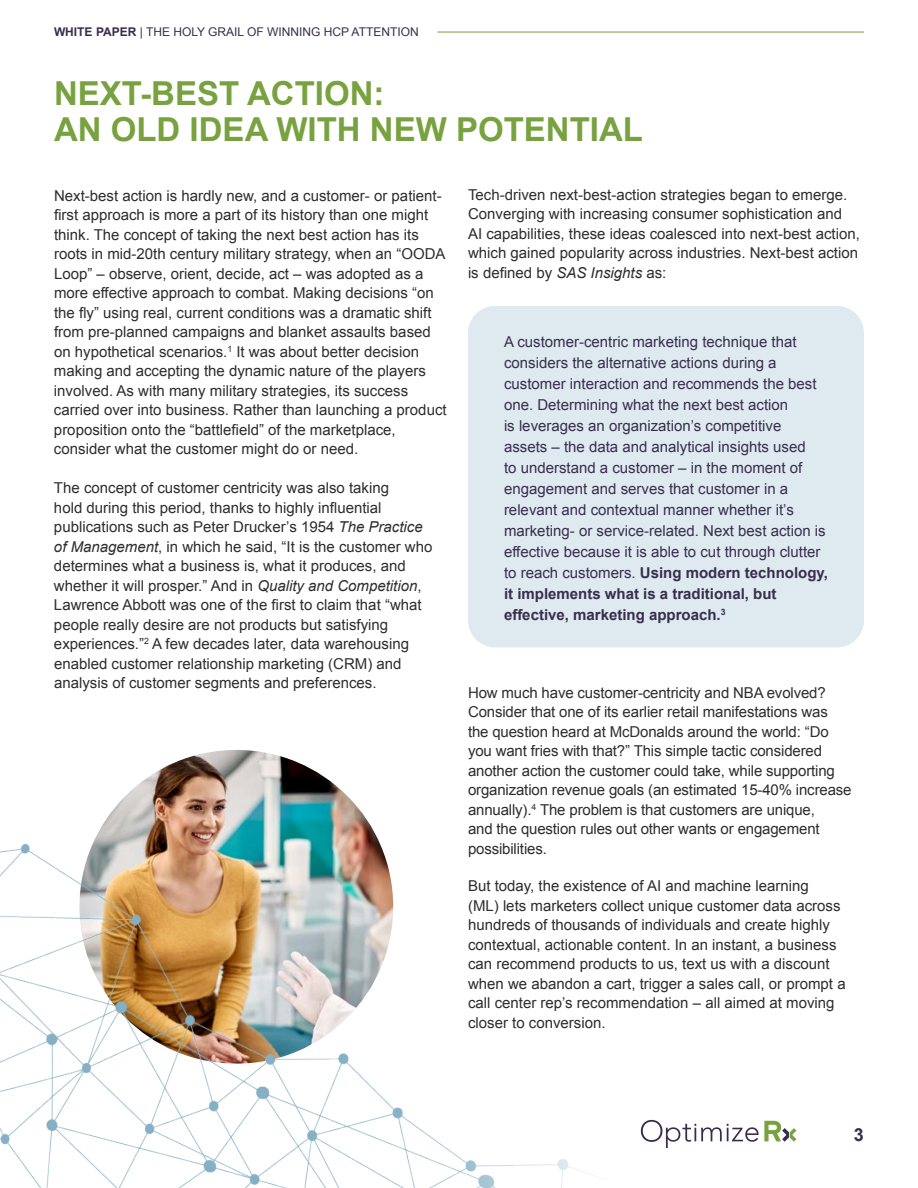
<style>
.page{position:relative;width:918px;height:1188px;background:#fff}
.page>*{position:absolute;margin:0;border:0;box-sizing:border-box;transform-origin:0 0}
.t1{font:700 33px/36px "Arial";color:#78a240}
.t2{font:700 18px "Arial";color:#382e4c}
.t3{font:15px/19.5px "Arial";color:#2d2d2d}
.t4{font:15px/21px "Arial";color:#382e4c}
.t5{font:12px "Arial";color:#382e4c}
.s1{font-weight:700}
.s2{font-style:italic}
</style>
<div class="page">
<svg style="left:641px;top:1120px;width:155px;height:28px"></svg>
<hr style="left:437px;top:32px;width:427px;height:1px;background:#78a240">
<div style="left:468px;top:306px;width:396px;height:341px;background:#deeaf0;border-radius:27px"></div>
<img style="left:0;top:624px;width:607px;height:564px">
<p class="t5" style="left:54px;top:24px;width:366px"><span class="s1">WHITE PAPER</span> | THE HOLY GRAIL OF WINNING HCP ATTENTION</p>
<p class="t1" style="left:54px;top:77px;width:591px">NEXT-BEST ACTION:<br>AN OLD IDEA WITH NEW POTENTIAL</p>
<p class="t3" style="left:54px;top:186px;width:394px">Next-best action is hardly new, and a customer- or patient&shy;first approach is more a part of its history than one might think. The concept of taking the next best action has its roots in mid-20th century military strategy, when an “OODA Loop” – observe, orient, decide, act – was adopted as a more effective approach to combat. Making decisions “on the fly” using real, current conditions was a dramatic shift from pre-planned campaigns and blanket assaults based on hypothetical scenarios.<sup>1</sup> It was about better decision making and accepting the dynamic nature of the players involved. As with many military strategies, its success carried over into business. Rather than launching a product proposition onto the “battlefield” of the marketplace, consider what the customer might do or need.</p>
<p class="t3" style="left:54px;top:478px;width:380px">The concept of customer centricity was also taking<br>hold during this period, thanks to highly influential publications such as Peter Drucker’s 1954 <span class="s2">The Practice of Management</span>, in which he said, “It is the customer who determines what a business is, what it produces, and whether it will prosper.” And in <span class="s2">Quality and Competition</span>, Lawrence Abbott was one of the first to claim that “what people really desire are not products but satisfying experiences.”<sup>2</sup> A few decades later, data warehousing enabled customer relationship marketing (CRM) and analysis of customer segments and preferences.</p>
<p class="t3" style="left:468px;top:185px;width:393px">Tech-driven next-best-action strategies began to emerge.<br>Converging with increasing consumer sophistication and AI capabilities, these ideas coalesced into next-best action, which gained popularity across industries. Next-best action is defined by <span class="s2">SAS Insights</span> as:</p>
<p class="t4" style="left:504px;top:331px;width:325px">A customer-centric marketing technique that considers the alternative actions during a customer interaction and recommends the best one. Determining what the next best action<br>is leverages an organization’s competitive assets – the data and analytical insights used<br>to understand a customer – in the moment of engagement and serves that customer in a relevant and contextual manner whether it’s marketing- or service-related. Next best action is effective because it is able to cut through clutter to reach customers. <span class="s1">Using modern technology, it implements what is a traditional, but effective, marketing approach.</span><sup>3</sup></p>
<p class="t3" style="left:468px;top:683px;width:385px">How much have customer-centricity and NBA evolved?<br>Consider that one of its earlier retail manifestations was the question heard at McDonalds around the world: “Do you want fries with that?” This simple tactic considered another action the customer could take, while supporting organization revenue goals (an estimated 15-40% increase annually).<sup>4</sup> The problem is that customers are unique,<br>and the question rules out other wants or engagement possibilities.</p>
<p class="t3" style="left:468px;top:877px;width:379px">But today, the existence of AI and machine learning<br>(ML) lets marketers collect unique customer data across hundreds of thousands of individuals and create highly contextual, actionable content. In an instant, a business can recommend products to us, text us with a discount when we abandon a cart, trigger a sales call, or prompt a call center rep’s recommendation – all aimed at moving closer to conversion.</p>
<p class="t2" style="left:854px;top:1122px;width:12px">3</p>
</div>
